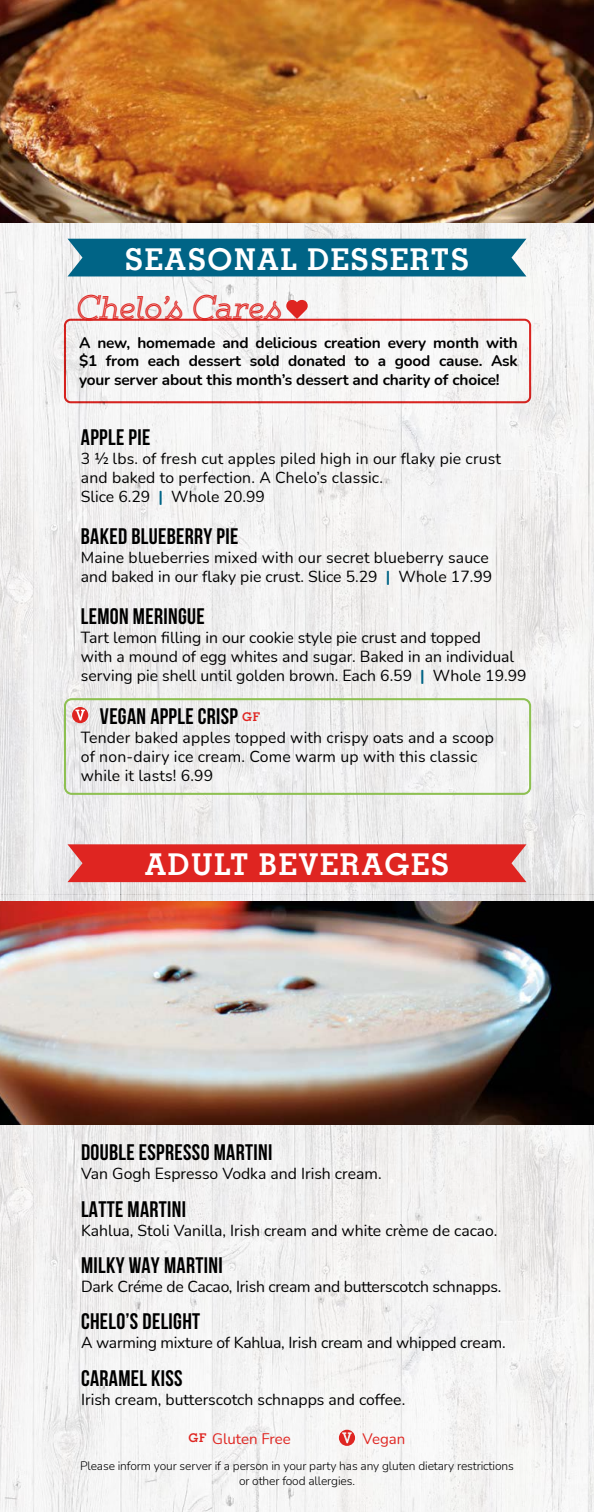
<style>
.page{position:relative;width:594px;height:1512px;background:#fff}
.page>*{position:absolute;margin:0;border:0;box-sizing:border-box;transform-origin:0 0}
.t1{font:700 30px "Memphis";letter-spacing:.05em;color:#fff}
.t2{font:28.5px "Gist";color:#df2521}
.t3{font:700 22.5px "Bebas Neue";letter-spacing:.015em;color:#000}
.t4{font:15.75px/18.9px "Nunito";color:#000}
.t5{font:700 15.3px/18.5px "Nunito";letter-spacing:-.01em;color:#000;text-align:justify}
.t6{font:15px "Nunito";color:#df2521}
.t7{font:300 12px/14.4px "Nunito";letter-spacing:-.01em;color:#000;text-align:center}
.s1{font-weight:700;color:#006486}
.s2{font-family:"Memphis";font-size:12px;color:#df2521}
.s3{font-family:"Memphis";font-weight:700;font-size:12px}
</style>
<div class="page">
<img style="left:0;top:223px;width:594px;height:1289px">
<div style="left:64px;top:698px;width:467px;height:97px;border:2px solid #8ec052;border-radius:7px"></div>
<img style="left:0;top:0;width:594px;height:223px">
<div style="left:68px;top:239px;width:458px;height:37px;background:#006486"></div>
<img style="left:0;top:901px;width:594px;height:223px">
<div style="left:68px;top:844px;width:458px;height:38px;background:#df2521"></div>
<div style="left:64px;top:319px;width:467px;height:84px;border:2px solid #df2521;border-radius:6px"></div>
<svg style="left:286px;top:299px;width:22px;height:20px"></svg>
<svg style="left:72px;top:707px;width:16px;height:16px"></svg>
<svg style="left:339px;top:1430px;width:16px;height:16px"></svg>
<h1 class="t1" style="left:125px;top:240px;width:346px">SEASONAL DESSERTS</h1>
<h2 class="t2" style="left:76px;top:288px;width:208px">Chelo’s Cares</h2>
<p class="t5" style="left:79px;top:333px;width:440px">A new, homemade and delicious creation every month with $1 from each dessert sold donated to a good cause. Ask your server about this month’s dessert and charity of choice!</p>
<h3 class="t3" style="left:81px;top:425px;width:71px">APPLE PIE</h3>
<p class="t4" style="left:81px;top:449px;width:422px">3 ½ lbs. of fresh cut apples piled high in our flaky pie crust and baked to perfection. A Chelo’s classic.<br>Slice 6.29 <span class="s1">|</span> Whole 20.99</p>
<h3 class="t3" style="left:81px;top:524px;width:159px">BAKED BLUEBERRY PIE</h3>
<p class="t4" style="left:81px;top:548px;width:413px">Maine blueberries mixed with our secret blueberry sauce and baked in our flaky pie crust. Slice 5.29 <span class="s1">|</span> Whole 17.99</p>
<h3 class="t3" style="left:81px;top:604px;width:125px">LEMON MERINGUE</h3>
<p class="t4" style="left:81px;top:627px;width:447px">Tart lemon filling in our cookie style pie crust and topped<br>with a mound of egg whites and sugar. Baked in an individual serving pie shell until golden brown. Each 6.59 <span class="s1">|</span> Whole 19.99</p>
<h3 class="t3" style="left:100px;top:704px;width:162px">VEGAN APPLE CRISP <span class="s2">GF</span></h3>
<p class="t4" style="left:81px;top:728px;width:415px">Tender baked apples topped with crispy oats and a scoop of non-dairy ice cream. Come warm up with this classic while it lasts! 6.99</p>
<h1 class="t1" style="left:145px;top:846px;width:306px">ADULT BEVERAGES</h1>
<h3 class="t3" style="left:81px;top:1140px;width:193px">DOUBLE ESPRESSO MARTINI</h3>
<p class="t4" style="left:81px;top:1164px;width:302px">Van Gogh Espresso Vodka and Irish cream.</p>
<h3 class="t3" style="left:81px;top:1197px;width:107px">LATTE MARTINI</h3>
<p class="t4" style="left:81px;top:1220px;width:418px">Kahlua, Stoli Vanilla, Irish cream and white crème de cacao.</p>
<h3 class="t3" style="left:81px;top:1253px;width:143px">MILKY WAY MARTINI</h3>
<p class="t4" style="left:81px;top:1276px;width:422px">Dark Créme de Cacao, Irish cream and butterscotch schnapps.</p>
<h3 class="t3" style="left:81px;top:1309px;width:121px">CHELO’S DELIGHT</h3>
<p class="t4" style="left:81px;top:1333px;width:426px">A warming mixture of Kahlua, Irish cream and whipped cream.</p>
<h3 class="t3" style="left:81px;top:1366px;width:103px">CARAMEL KISS</h3>
<p class="t4" style="left:81px;top:1389px;width:326px">Irish cream, butterscotch schnapps and coffee.</p>
<p class="t6" style="left:189px;top:1428px;width:104px"><span class="s3">GF</span> Gluten Free</p>
<p class="t6" style="left:363px;top:1428px;width:44px">Vegan</p>
<p class="t7" style="left:80px;top:1458px;width:435px">Please inform your server if a person in your party has any gluten dietary restrictions or other food allergies.</p>
</div>
